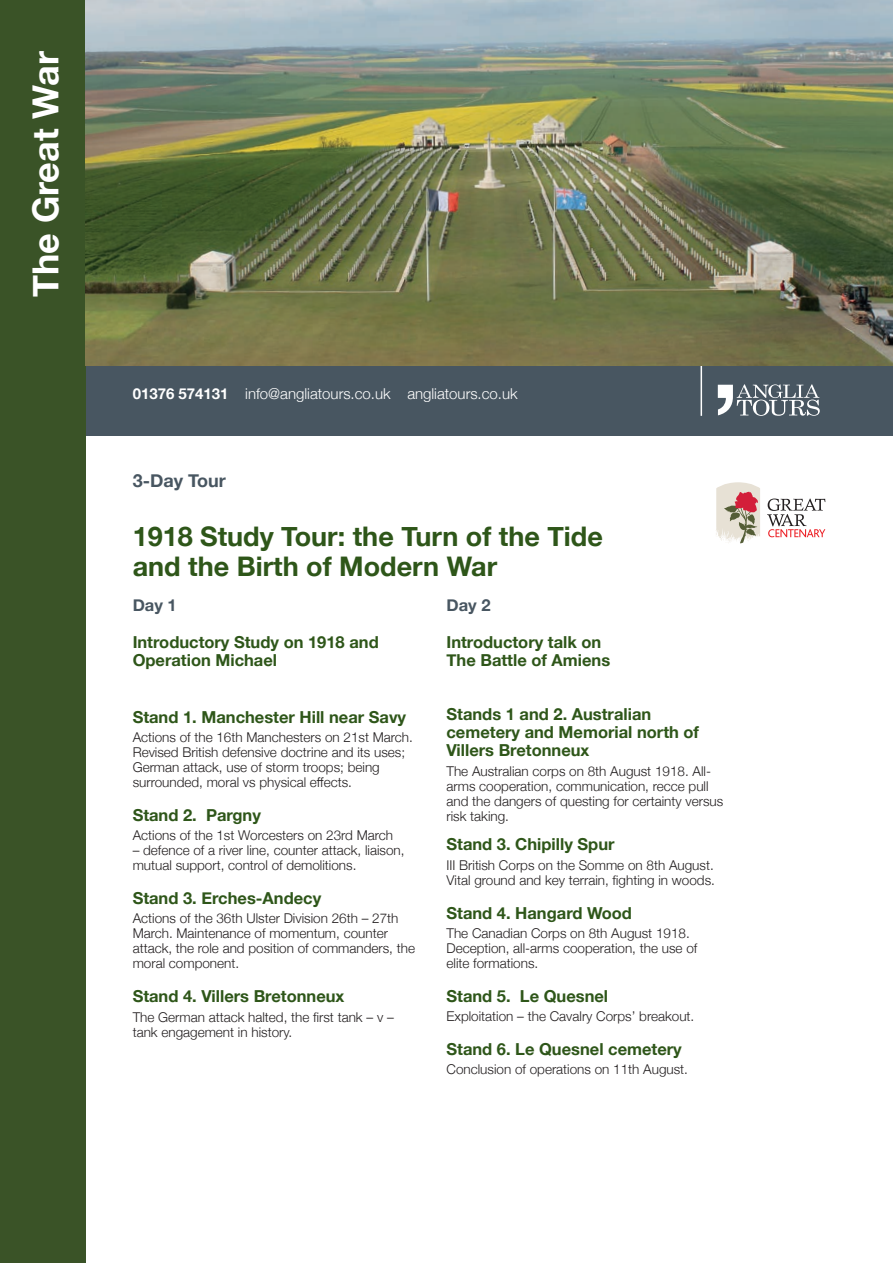
<style>
.page{position:relative;width:893px;height:1263px;background:#fff}
.page>*{position:absolute;margin:0;border:0;box-sizing:border-box;transform-origin:0 0}
.t1{font:700 36px "Helvetica Neue";color:#fff}
.t2{font:700 27px/30px "Helvetica Neue";color:#2e5619}
.t3{font:700 18px "Helvetica Neue";color:#485661}
.t4{font:700 16.5px/18px "Helvetica Neue";color:#2e5619}
.t5{font:700 16.5px "Helvetica Neue";color:#485661}
.t6{font:300 15px "Helvetica Neue";color:#fff}
.t7{font:300 13.5px/15px "Helvetica Neue";color:#231f20}
.s1{font-weight:700}
</style>
<div class="page">
<div style="left:46px;top:364px;width:847px;height:72px;background:#485661"></div>
<svg style="left:718px;top:384px;width:102px;height:32px"></svg>
<svg style="left:716px;top:482px;width:44px;height:61px;background:#d5bcb3"></svg>
<svg style="left:767px;top:498px;width:58px;height:39px"></svg>
<hr style="left:701px;top:364px;width:1px;height:52px;background:#fff">
<div style="left:0;top:0;width:86px;height:1263px;background:#3a5327"></div>
<img style="left:86px;top:0;width:807px;height:366px">
<h1 class="t1" style="left:17px;top:297px;width:248px;rotate:-90deg">The Great War</h1>
<p class="t6" style="left:133px;top:382px;width:386px"><span class="s1">01376 574131</span> info@angliatours.co.uk angliatours.co.uk</p>
<h3 class="t3" style="left:133px;top:466px;width:95px">3-Day Tour</h3>
<h2 class="t2" style="left:133px;top:522px;width:472px">1918 Study Tour: the Turn of the Tide and the Birth of Modern War</h2>
<p class="t5" style="left:133px;top:593px;width:46px">Day 1</p>
<p class="t5" style="left:446px;top:593px;width:46px">Day 2</p>
<p class="t4" style="left:133px;top:634px;width:248px">Introductory Study on 1918 and<br>Operation Michael</p>
<p class="t4" style="left:133px;top:708px;width:275px">Stand 1. Manchester Hill near Savy</p>
<p class="t7" style="left:133px;top:728px;width:282px">Actions of the 16th Manchesters on 21st March.<br>Revised British defensive doctrine and its uses; German attack, use of storm troops; being surrounded, moral vs physical effects.</p>
<p class="t4" style="left:133px;top:806px;width:130px">Stand 2. Pargny</p>
<p class="t7" style="left:133px;top:827px;width:262px">Actions of the 1st Worcesters on 23rd March</p>
<p class="t7" style="left:133px;top:842px;width:273px">– defence of a river line, counter attack, liaison, mutual support, control of demolitions.</p>
<p class="t4" style="left:133px;top:890px;width:190px">Stand 3. Erches-Andecy</p>
<p class="t7" style="left:133px;top:910px;width:284px">Actions of the 36th Ulster Division 26th – 27th March. Maintenance of momentum, counter attack, the role and position of commanders, the moral component.</p>
<p class="t4" style="left:133px;top:988px;width:213px">Stand 4. Villers Bretonneux</p>
<p class="t7" style="left:133px;top:1008px;width:263px">The German attack halted, the first tank – v – tank engagement in history.</p>
<p class="t4" style="left:446px;top:634px;width:165px">Introductory talk on<br>The Battle of Amiens</p>
<p class="t4" style="left:446px;top:706px;width:254px">Stands 1 and 2. Australian cemetery and Memorial north of<br>Villers Bretonneux</p>
<p class="t7" style="left:446px;top:762px;width:278px">The Australian corps on 8th August 1918. All&shy;arms cooperation, communication, recce pull and the dangers of questing for certainty versus risk taking.</p>
<p class="t4" style="left:446px;top:836px;width:170px">Stand 3. Chipilly Spur</p>
<p class="t7" style="left:446px;top:856px;width:270px">III British Corps on the Somme on 8th August.<br>Vital ground and key terrain, fighting in woods.</p>
<p class="t4" style="left:446px;top:904px;width:187px">Stand 4. Hangard Wood</p>
<p class="t7" style="left:446px;top:924px;width:252px">The Canadian Corps on 8th August 1918.<br>Deception, all-arms cooperation, the use of elite formations.</p>
<p class="t4" style="left:446px;top:987px;width:163px">Stand 5. Le Quesnel</p>
<p class="t7" style="left:446px;top:1008px;width:249px">Exploitation – the Cavalry Corps’ breakout.</p>
<p class="t4" style="left:446px;top:1041px;width:237px">Stand 6. Le Quesnel cemetery</p>
<p class="t7" style="left:446px;top:1061px;width:243px">Conclusion of operations on 11th August.</p>
</div>
